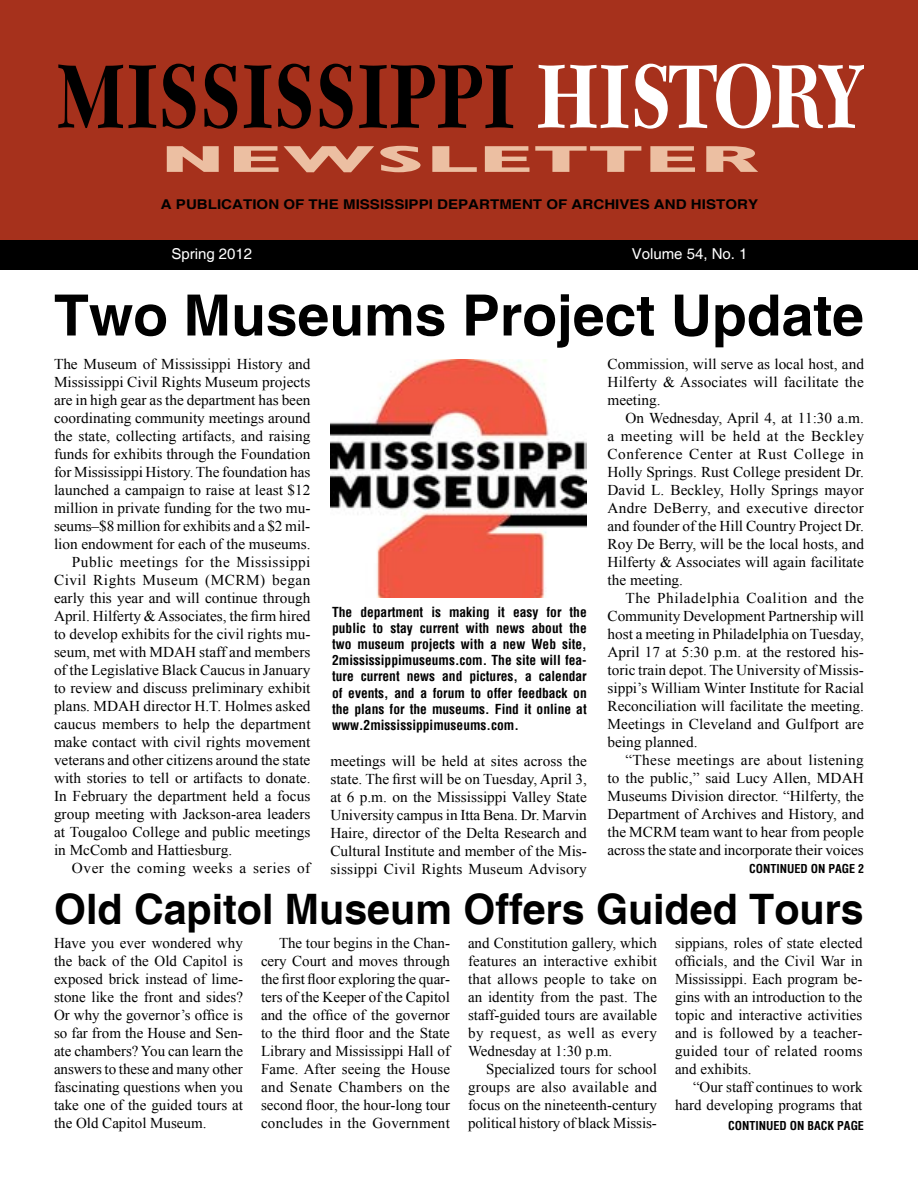
<style>
.page{position:relative;width:918px;height:1188px;background:#fff}
.page>*{position:absolute;margin:0;border:0;box-sizing:border-box;transform-origin:0 0}
.t1{font:700 93.75px "New Caledonia";color:#000;scale:.8 1}
.t2{font:700 57px "Helvetica";color:#000}
.t3{font:700 42px "Helvetica";color:#000}
.t4{font:700 condensed 37.8px "Gill Sans";color:#ecbfa2;scale:2.9 1}
.t5{font:15px/18px "Times New Roman";color:#000;text-align:justify}
.t6{font:15px "Times New Roman";letter-spacing:.03em;color:#000}
.t7{font:15px "Times New Roman";letter-spacing:.035em;color:#000}
.t8{font:15px "Helvetica";color:#fff}
.t9{font:700 condensed 13.5px/16.2px "Helvetica";color:#000;text-align:justify}
.t10{font:700 13.5px "Helvetica";color:#000;scale:1.12 1}
.t11{font:700 condensed 12px "Helvetica";color:#000}
.s1{color:#fff}
</style>
<div class="page">
<div style="left:0;top:0;width:918px;height:240px;background:#a6311c"></div>
<div style="left:0;top:240px;width:918px;height:30px;background:#000"></div>
<img style="left:330px;top:360px;width:257px;height:237px">
<h1 class="t1" style="left:56px;top:43px;width:1011px">MISSISSIPPI <span class="s1">HISTORY</span></h1>
<h3 class="t4" style="left:159px;top:136px;width:208px">NEWSLETTER</h3>
<p class="t10" style="left:161px;top:196px;width:535px">A PUBLICATION OF THE MISSISSIPPI DEPARTMENT OF ARCHIVES AND HISTORY</p>
<p class="t8" style="left:171px;top:245px;width:82px">Spring 2012</p>
<p class="t8" style="left:632px;top:245px;width:117px">Volume 54, No. 1</p>
<h2 class="t2" style="left:54px;top:281px;width:811px">Two Museums Project Update</h2>
<p class="t5" style="left:54px;top:355px;width:258px">The Museum of Mississippi History and</p>
<p class="t5" style="left:54px;top:373px;width:258px">Mississippi Civil Rights Museum projects</p>
<p class="t5" style="left:54px;top:391px;width:258px">are in high gear as the department has been</p>
<p class="t5" style="left:54px;top:409px;width:258px">coordinating community meetings around</p>
<p class="t5" style="left:54px;top:427px;width:258px">the state, collecting artifacts, and raising</p>
<p class="t5" style="left:54px;top:445px;width:258px">funds for exhibits through the Foundation</p>
<p class="t5" style="left:54px;top:463px;width:258px">for Mississippi History. The foundation has</p>
<p class="t5" style="left:54px;top:481px;width:258px">launched a campaign to raise at least $12</p>
<p class="t5" style="left:54px;top:499px;width:258px">million in private funding for the two mu-</p>
<p class="t5" style="left:54px;top:517px;width:258px">seums–$8 million for exhibits and a $2 mil-</p>
<p class="t5" style="left:54px;top:535px;width:258px">lion endowment for each of the museums.</p>
<p class="t6" style="left:72px;top:552px;width:240px">Public meetings for the Mississippi</p>
<p class="t6" style="left:54px;top:570px;width:258px">Civil Rights Museum (MCRM) began</p>
<p class="t5" style="left:54px;top:589px;width:258px">early this year and will continue through</p>
<p class="t5" style="left:54px;top:607px;width:258px">April. Hilferty &amp; Associates, the firm hired</p>
<p class="t5" style="left:54px;top:625px;width:258px">to develop exhibits for the civil rights mu-</p>
<p class="t5" style="left:54px;top:643px;width:258px">seum, met with MDAH staff and members</p>
<p class="t5" style="left:54px;top:661px;width:258px">of the Legislative Black Caucus in January</p>
<p class="t5" style="left:54px;top:679px;width:258px">to review and discuss preliminary exhibit</p>
<p class="t5" style="left:54px;top:697px;width:258px">plans. MDAH director H.T. Holmes asked</p>
<p class="t5" style="left:54px;top:715px;width:258px">caucus members to help the department</p>
<p class="t5" style="left:54px;top:733px;width:258px">make contact with civil rights movement</p>
<p class="t5" style="left:54px;top:751px;width:258px">veterans and other citizens around the state</p>
<p class="t5" style="left:54px;top:769px;width:258px">with stories to tell or artifacts to donate.</p>
<p class="t5" style="left:54px;top:787px;width:258px">In February the department held a focus</p>
<p class="t5" style="left:54px;top:805px;width:258px">group meeting with Jackson-area leaders</p>
<p class="t5" style="left:54px;top:823px;width:258px">at Tougaloo College and public meetings</p>
<p class="t5" style="left:54px;top:841px;width:180px">in McComb and Hattiesburg.</p>
<p class="t7" style="left:72px;top:858px;width:240px">Over the coming weeks a series of</p>
<p class="t5" style="left:607px;top:355px;width:258px">Commission, will serve as local host, and Hilferty &amp; Associates will facilitate the meeting.</p>
<p class="t5" style="left:607px;top:409px;width:258px;text-indent:18px">On Wednesday, April 4, at 11:30 a.m. a meeting will be held at the Beckley Conference Center at Rust College in Holly Springs. Rust College president Dr.<br>David L. Beckley, Holly Springs mayor Andre DeBerry, and executive director and founder of the Hill Country Project Dr.<br>Roy De Berry, will be the local hosts, and Hilferty &amp; Associates will again facilitate the meeting.</p>
<p class="t5" style="left:607px;top:589px;width:258px;text-indent:18px">The Philadelphia Coalition and the Community Development Partnership will host a meeting in Philadelphia on Tuesday, April 17 at 5:30 p.m. at the restored his&shy;toric train depot. The University of Missis&shy;sippi’s William Winter Institute for Racial Reconciliation will facilitate the meeting.<br>Meetings in Cleveland and Gulfport are being planned.</p>
<p class="t5" style="left:607px;top:751px;width:258px;text-indent:18px">“These meetings are about listening to the public,” said Lucy Allen, MDAH Museums Division director. “Hilferty, the Department of Archives and History, and the MCRM team want to hear from people across the state and incorporate their voices</p>
<p class="t9" style="left:332px;top:603px;width:256px">The department is making it easy for the public to stay current with news about the two museum projects with a new Web site, 2mississippimuseums.com. The site will fea&shy;ture current news and pictures, a calendar of events, and a forum to offer feedback on the plans for the museums. Find it online at www.2mississippimuseums.com.</p>
<p class="t5" style="left:330px;top:752px;width:258px">meetings will be held at sites across the state. The first will be on Tuesday, April 3, at 6 p.m. on the Mississippi Valley State University campus in Itta Bena. Dr. Marvin Haire, director of the Delta Research and Cultural Institute and member of the Mis&shy;sissippi Civil Rights Museum Advisory</p>
<p class="t11" style="left:749px;top:861px;width:117px">CONTINUED ON PAGE 2</p>
<h3 class="t3" style="left:54px;top:883px;width:811px">Old Capitol Museum Offers Guided Tours</h3>
<p class="t5" style="left:54px;top:934px;width:191px">Have you ever wondered why the back of the Old Capitol is exposed brick instead of lime&shy;stone like the front and sides?<br>Or why the governor’s office is so far from the House and Sen&shy;ate chambers? You can learn the answers to these and many other fascinating questions when you take one of the guided tours at the Old Capitol Museum.</p>
<p class="t5" style="left:261px;top:934px;width:191px;text-indent:18px">The tour begins in the Chan&shy;cery Court and moves through the first floor exploring the quar&shy;ters of the Keeper of the Capitol and the office of the governor to the third floor and the State Library and Mississippi Hall of Fame. After seeing the House and Senate Chambers on the second floor, the hour-long tour concludes in the Government</p>
<p class="t5" style="left:468px;top:934px;width:191px">and Constitution gallery, which features an interactive exhibit that allows people to take on an identity from the past. The staff-guided tours are available by request, as well as every Wednesday at 1:30 p.m.</p>
<p class="t5" style="left:468px;top:1060px;width:191px;text-indent:18px">Specialized tours for school groups are also available and focus on the nineteenth-century political history of black Missis-</p>
<p class="t5" style="left:675px;top:934px;width:189px">sippians, roles of state elected officials, and the Civil War in Mississippi. Each program be&shy;gins with an introduction to the topic and interactive activities and is followed by a teacher&shy;guided tour of related rooms and exhibits.</p>
<p class="t5" style="left:675px;top:1078px;width:189px;text-align:right">“Our staff continues to work hard developing programs that</p>
<p class="t11" style="left:728px;top:1117px;width:137px">CONTINUED ON BACK PAGE</p>
</div>
